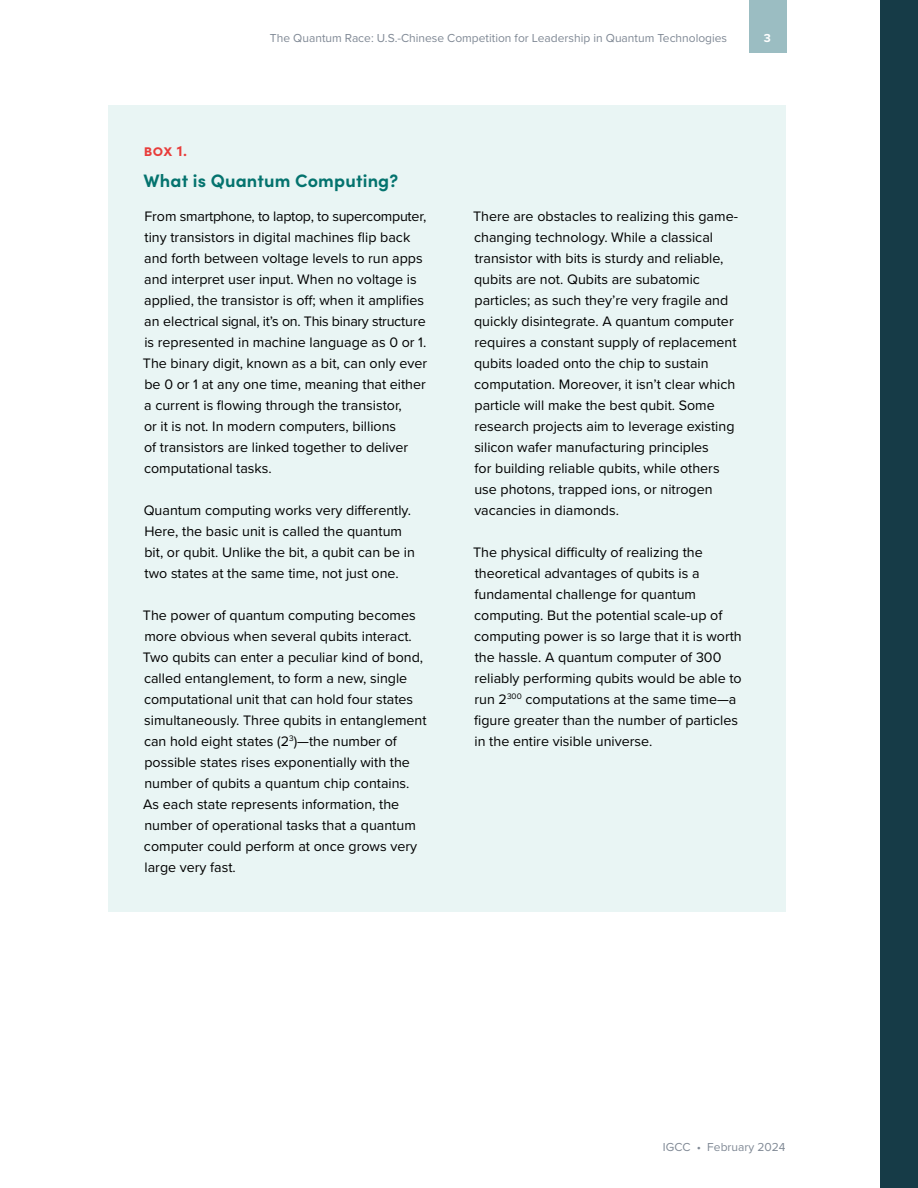
<style>
.page{position:relative;width:918px;height:1188px;background:#fff}
.page>*{position:absolute;margin:0;border:0;box-sizing:border-box;transform-origin:0 0}
.t1{font:700 18px "Sofia Pro";letter-spacing:.01em;color:#04736e}
.t2{font:700 15px "Sofia Pro";color:#e83c3a}
.t3{font:14.25px/21px "Proxima Nova";color:#000}
.t4{font:12px "Proxima Nova";color:#808995}
.t5{font:700 12px "Proxima Nova";color:#fff}
</style>
<div class="page">
<div style="left:749px;top:0;width:38px;height:53px;background:#9bbdc2"></div>
<div style="left:880px;top:0;width:38px;height:1188px;background:#163b47"></div>
<div style="left:108px;top:106px;width:678px;height:806px;background:#e9f5f4"></div>
<p class="t4" style="left:270px;top:29px;width:459px">The Quantum Race: U.S.-Chinese Competition for Leadership in Quantum Technologies</p>
<p class="t5" style="left:764px;top:29px;width:9px">3</p>
<p class="t2" style="left:144px;top:139px;width:45px">box 1.</p>
<p class="t1" style="left:143px;top:167px;width:256px">What is Quantum Computing?</p>
<p class="t3" style="left:143px;top:205px;width:286px">From smartphone, to laptop, to supercomputer, tiny transistors in digital machines flip back and forth between voltage levels to run apps and interpret user input. When no voltage is applied, the transistor is off; when it amplifies an electrical signal, it’s on. This binary structure is represented in machine language as 0 or 1.<br>The binary digit, known as a bit, can only ever be 0 or 1 at any one time, meaning that either a current is flowing through the transistor,<br>or it is not. In modern computers, billions<br>of transistors are linked together to deliver computational tasks.</p>
<p class="t3" style="left:144px;top:499px;width:273px">Quantum computing works very differently.<br>Here, the basic unit is called the quantum bit, or qubit. Unlike the bit, a qubit can be in two states at the same time, not just one.</p>
<p class="t3" style="left:143px;top:604px;width:285px">The power of quantum computing becomes more obvious when several qubits interact.<br>Two qubits can enter a peculiar kind of bond, called entanglement, to form a new, single computational unit that can hold four states simultaneously. Three qubits in entanglement can hold eight states (2<sup>3</sup>)—the number of possible states rises exponentially with the number of qubits a quantum chip contains.<br>As each state represents information, the number of operational tasks that a quantum computer could perform at once grows very large very fast.</p>
<p class="t3" style="left:473px;top:205px;width:266px">There are obstacles to realizing this game&shy;changing technology. While a classical transistor with bits is sturdy and reliable, qubits are not. Qubits are subatomic particles; as such they’re very fragile and quickly disintegrate. A quantum computer requires a constant supply of replacement qubits loaded onto the chip to sustain computation. Moreover, it isn’t clear which particle will make the best qubit. Some research projects aim to leverage existing silicon wafer manufacturing principles<br>for building reliable qubits, while others use photons, trapped ions, or nitrogen vacancies in diamonds.</p>
<p class="t3" style="left:473px;top:541px;width:270px">The physical difficulty of realizing the theoretical advantages of qubits is a fundamental challenge for quantum computing. But the potential scale-up of computing power is so large that it is worth the hassle. A quantum computer of 300 reliably performing qubits would be able to run 2<sup>300</sup> computations at the same time—a figure greater than the number of particles in the entire visible universe.</p>
<p class="t4" style="left:663px;top:1139px;width:124px">IGCC • February 2024</p>
</div>
